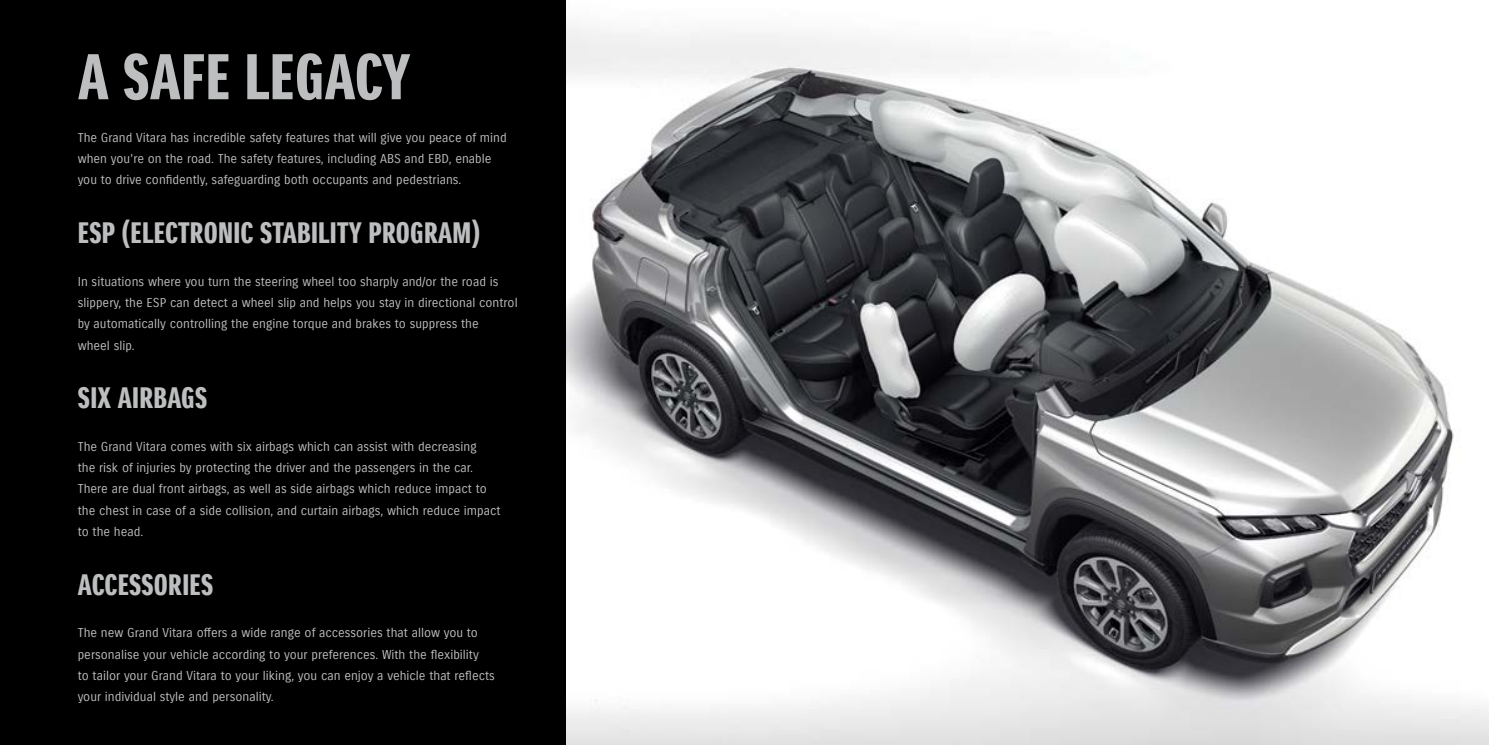
<style>
.page{position:relative;width:1489px;height:745px;background:#fff}
.page>*{position:absolute;margin:0;border:0;box-sizing:border-box;transform-origin:0 0}
.t1{font:62.5px "Suzuki PRO Headline";letter-spacing:.01em;color:#bdbebf}
.t2{font:28.75px "Suzuki PRO Headline";letter-spacing:.01em;color:#bdbebf}
.t3{font:12.5px/21.2px "Suzuki PRO Regular";color:#bdbebf}
</style>
<div class="page">
<div style="left:0;top:0;width:666px;height:744px;background:#000"></div>
<img style="left:566px;top:0;width:922px;height:744px">
<h1 class="t1" style="left:78px;top:39px;width:334px">A SAFE LEGACY</h1>
<p class="t3" style="left:78px;top:127px;width:430px">The Grand Vitara has incredible safety features that will give you peace of mind when you’re on the road. The safety features, including ABS and EBD, enable you to drive confidently, safeguarding both occupants and pedestrians.</p>
<h2 class="t2" style="left:78px;top:215px;width:404px">ESP (ELECTRONIC STABILITY PROGRAM)</h2>
<p class="t3" style="left:78px;top:270px;width:441px">In situations where you turn the steering wheel too sharply and/or the road is slippery, the ESP can detect a wheel slip and helps you stay in directional control by automatically controlling the engine torque and brakes to suppress the<br>wheel slip.</p>
<h2 class="t2" style="left:78px;top:380px;width:131px">SIX AIRBAGS</h2>
<p class="t3" style="left:78px;top:435px;width:424px">The Grand Vitara comes with six airbags which can assist with decreasing<br>the risk of injuries by protecting the driver and the passengers in the car.<br>There are dual front airbags, as well as side airbags which reduce impact to the chest in case of a side collision, and curtain airbags, which reduce impact to the head.</p>
<h2 class="t2" style="left:78px;top:567px;width:137px">ACCESSORIES</h2>
<p class="t3" style="left:78px;top:622px;width:418px">The new Grand Vitara offers a wide range of accessories that allow you to personalise your vehicle according to your preferences. With the flexibility<br>to tailor your Grand Vitara to your liking, you can enjoy a vehicle that reflects your individual style and personality.</p>
</div>
